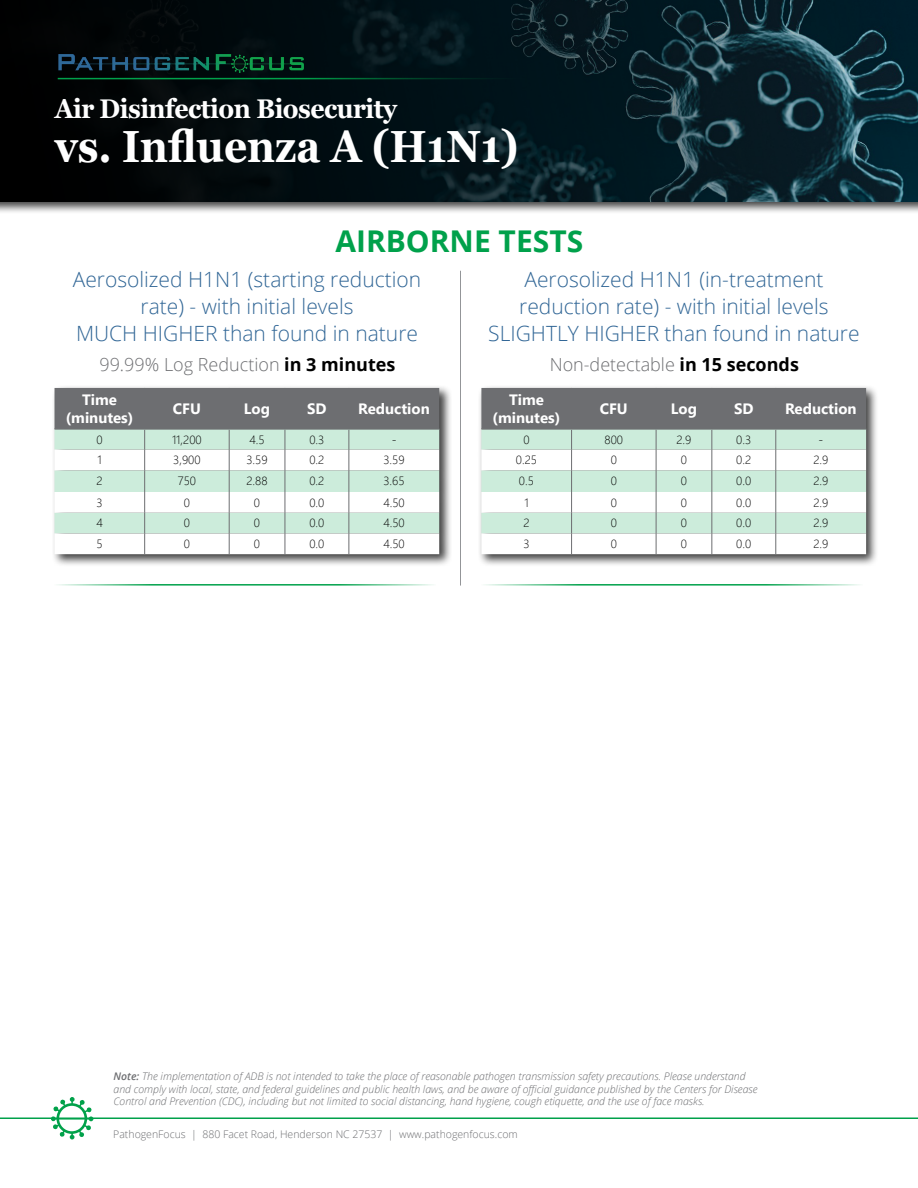
<style>
.page{position:relative;width:918px;height:1188px;background:#fff}
.page>*{position:absolute;margin:0;border:0;box-sizing:border-box;transform-origin:0 0}
.t1{font:700 45px "Georgia";color:#fff;scale:.9 1}
.t2{font:700 30px "Open Sans";color:#00a14b}
.t3{font:700 27px "Georgia";letter-spacing:-.02em;color:#fff;scale:.92 1}
.t4{font:300 21px/27px "Open Sans";color:#316696;text-align:center}
.t5{font:300 18px "Open Sans";color:#6d6e71}
.t6{font:700 15px/18px "Segoe UI";color:#fff;text-align:center}
.t7{font:300 12px "Segoe UI";color:#000}
.t8{font:italic 300 10.5px/12.6px "Open Sans";color:#6d6e71}
.t9{font:300 10.5px "Open Sans";color:#6d6e71}
.s1{font-weight:700;color:#000}
.s2{font-weight:600}
</style>
<div class="page">
<div style="left:0;top:0;width:918px;height:215px;background:#000;opacity:.75"></div>
<svg style="left:0;top:0;width:918px;height:202px;background:#06171d"></svg>
<svg style="left:51px;top:1097px;width:42px;height:42px"></svg>
<hr style="left:0;top:1118px;width:918px;height:1px;background:#00a14b">
<img style="left:58px;top:54px;width:246px;height:19px">
<hr style="left:58px;top:78px;width:469px;height:1px;background:#00a14b">
<hr style="left:460px;top:271px;width:1px;height:315px;background:#939598">
<div style="left:51px;top:384px;width:401px;height:183px;background:#000;opacity:.75"></div>
<svg style="left:55px;top:388px;width:384px;height:166px"></svg>
<hr style="left:55px;top:428px;width:90px;height:2px;background:#6d6e71">
<hr style="left:145px;top:428px;width:84px;height:2px;background:#6d6e71">
<hr style="left:229px;top:428px;width:56px;height:2px;background:#6d6e71">
<hr style="left:285px;top:428px;width:64px;height:2px;background:#6d6e71">
<hr style="left:349px;top:428px;width:90px;height:2px;background:#6d6e71">
<hr style="left:54px;top:584px;width:382px;height:2px;background:#00a14b">
<div style="left:478px;top:384px;width:401px;height:183px;background:#000;opacity:.75"></div>
<svg style="left:481px;top:388px;width:385px;height:166px"></svg>
<hr style="left:481px;top:428px;width:91px;height:2px;background:#6d6e71">
<hr style="left:572px;top:428px;width:84px;height:2px;background:#6d6e71">
<hr style="left:656px;top:428px;width:56px;height:2px;background:#6d6e71">
<hr style="left:712px;top:428px;width:64px;height:2px;background:#6d6e71">
<hr style="left:776px;top:428px;width:90px;height:2px;background:#6d6e71">
<hr style="left:481px;top:584px;width:382px;height:2px;background:#00a14b">
<h3 class="t3" style="left:55px;top:91px;width:374px">Air Disinfection Biosecurity</h3>
<h1 class="t1" style="left:55px;top:118px;width:517px">vs. Influenza A (H1N1)</h1>
<h2 class="t2" style="left:335px;top:219px;width:249px">AIRBORNE TESTS</h2>
<h3 class="t4" style="left:73px;top:265px;width:350px">Aerosolized H1N1 (starting reduction rate) - with initial levels<br>MUCH HIGHER than found in nature</h3>
<h3 class="t5" style="left:99px;top:352px;width:298px">99.99% Log Reduction <span class="s1">in 3 minutes</span></h3>
<h3 class="t6" style="left:66px;top:389px;width:69px">Time (minutes)</h3>
<h3 class="t6" style="left:173px;top:398px;width:30px">CFU</h3>
<h3 class="t6" style="left:244px;top:398px;width:28px">Log</h3>
<h3 class="t6" style="left:307px;top:398px;width:21px">SD</h3>
<h3 class="t6" style="left:358px;top:398px;width:73px">Reduction</h3>
<p class="t7" style="left:97px;top:428px;width:8px">0</p>
<p class="t7" style="left:172px;top:428px;width:31px">11,200</p>
<p class="t7" style="left:249px;top:428px;width:17px">4.5</p>
<p class="t7" style="left:309px;top:428px;width:17px">0.3</p>
<p class="t7" style="left:392px;top:428px;width:6px">-</p>
<p class="t7" style="left:97px;top:449px;width:6px">1</p>
<p class="t7" style="left:173px;top:449px;width:29px">3,900</p>
<p class="t7" style="left:246px;top:449px;width:23px">3.59</p>
<p class="t7" style="left:309px;top:449px;width:17px">0.2</p>
<p class="t7" style="left:383px;top:449px;width:23px">3.59</p>
<p class="t7" style="left:96px;top:470px;width:8px">2</p>
<p class="t7" style="left:178px;top:470px;width:20px">750</p>
<p class="t7" style="left:246px;top:470px;width:23px">2.88</p>
<p class="t7" style="left:309px;top:470px;width:17px">0.2</p>
<p class="t7" style="left:383px;top:470px;width:23px">3.65</p>
<p class="t7" style="left:96px;top:491px;width:8px">3</p>
<p class="t7" style="left:184px;top:491px;width:8px">0</p>
<p class="t7" style="left:254px;top:491px;width:8px">0</p>
<p class="t7" style="left:309px;top:491px;width:17px">0.0</p>
<p class="t7" style="left:383px;top:491px;width:23px">4.50</p>
<p class="t7" style="left:96px;top:512px;width:8px">4</p>
<p class="t7" style="left:184px;top:512px;width:8px">0</p>
<p class="t7" style="left:254px;top:512px;width:8px">0</p>
<p class="t7" style="left:309px;top:512px;width:17px">0.0</p>
<p class="t7" style="left:383px;top:512px;width:23px">4.50</p>
<p class="t7" style="left:97px;top:533px;width:8px">5</p>
<p class="t7" style="left:184px;top:533px;width:8px">0</p>
<p class="t7" style="left:254px;top:533px;width:8px">0</p>
<p class="t7" style="left:309px;top:533px;width:17px">0.0</p>
<p class="t7" style="left:383px;top:533px;width:23px">4.50</p>
<h3 class="t4" style="left:488px;top:265px;width:373px">Aerosolized H1N1 (in-treatment reduction rate) - with initial levels<br>SLIGHTLY HIGHER than found in nature</h3>
<h3 class="t5" style="left:550px;top:352px;width:251px">Non-detectable <span class="s1">in 15 seconds</span></h3>
<h3 class="t6" style="left:493px;top:389px;width:69px">Time (minutes)</h3>
<h3 class="t6" style="left:600px;top:398px;width:30px">CFU</h3>
<h3 class="t6" style="left:671px;top:398px;width:28px">Log</h3>
<h3 class="t6" style="left:734px;top:398px;width:21px">SD</h3>
<h3 class="t6" style="left:785px;top:398px;width:73px">Reduction</h3>
<p class="t7" style="left:523px;top:428px;width:8px">0</p>
<p class="t7" style="left:605px;top:428px;width:20px">800</p>
<p class="t7" style="left:676px;top:428px;width:17px">2.9</p>
<p class="t7" style="left:736px;top:428px;width:17px">0.3</p>
<p class="t7" style="left:819px;top:428px;width:6px">-</p>
<p class="t7" style="left:516px;top:449px;width:23px">0.25</p>
<p class="t7" style="left:611px;top:449px;width:8px">0</p>
<p class="t7" style="left:681px;top:449px;width:8px">0</p>
<p class="t7" style="left:736px;top:449px;width:17px">0.2</p>
<p class="t7" style="left:813px;top:449px;width:17px">2.9</p>
<p class="t7" style="left:519px;top:470px;width:17px">0.5</p>
<p class="t7" style="left:611px;top:470px;width:8px">0</p>
<p class="t7" style="left:681px;top:470px;width:8px">0</p>
<p class="t7" style="left:736px;top:470px;width:17px">0.0</p>
<p class="t7" style="left:813px;top:470px;width:17px">2.9</p>
<p class="t7" style="left:524px;top:491px;width:6px">1</p>
<p class="t7" style="left:611px;top:491px;width:8px">0</p>
<p class="t7" style="left:681px;top:491px;width:8px">0</p>
<p class="t7" style="left:736px;top:491px;width:17px">0.0</p>
<p class="t7" style="left:813px;top:491px;width:17px">2.9</p>
<p class="t7" style="left:523px;top:512px;width:8px">2</p>
<p class="t7" style="left:611px;top:512px;width:8px">0</p>
<p class="t7" style="left:681px;top:512px;width:8px">0</p>
<p class="t7" style="left:736px;top:512px;width:17px">0.0</p>
<p class="t7" style="left:813px;top:512px;width:17px">2.9</p>
<p class="t7" style="left:523px;top:533px;width:8px">3</p>
<p class="t7" style="left:611px;top:533px;width:8px">0</p>
<p class="t7" style="left:681px;top:533px;width:8px">0</p>
<p class="t7" style="left:736px;top:533px;width:17px">0.0</p>
<p class="t7" style="left:813px;top:533px;width:17px">2.9</p>
<p class="t8" style="left:114px;top:1069px;width:645px"><span class="s2">Note:</span> The implementation of ADB is not intended to take the place of reasonable pathogen transmission safety precautions. Please understand and comply with local, state, and federal guidelines and public health laws, and be aware of official guidance published by the Centers for Disease<br>Control and Prevention (CDC), including but not limited to social distancing, hand hygiene, cough etiquette, and the use of face masks.</p>
<p class="t9" style="left:113px;top:1127px;width:406px">PathogenFocus | 880 Facet Road, Henderson NC 27537 | www.pathogenfocus.com</p>
</div>
